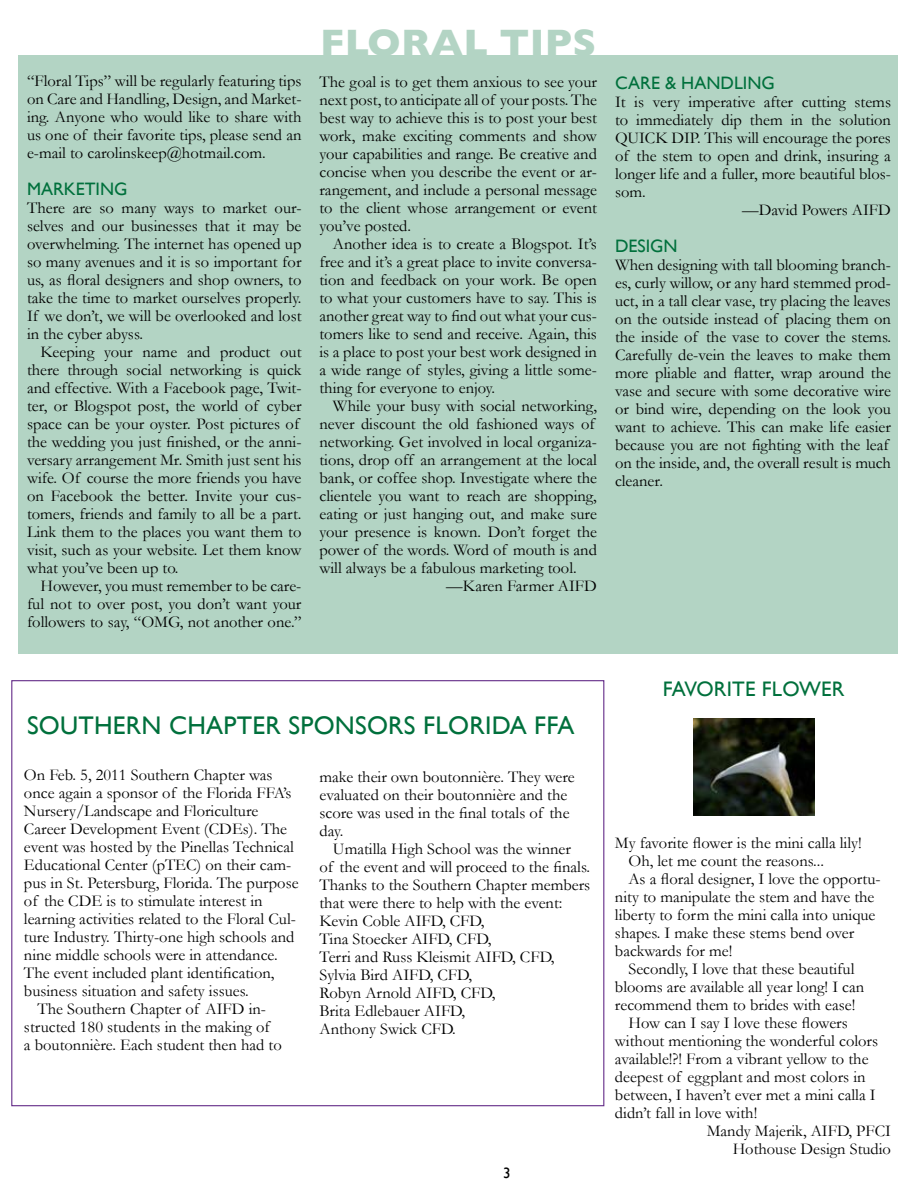
<style>
.page{position:relative;width:918px;height:1188px;background:#fff}
.page>*{position:absolute;margin:0;border:0;box-sizing:border-box;transform-origin:0 0}
.t1{font:700 39px "Gill Sans";letter-spacing:.01em;color:#b3d4c4}
.t2{font:25.5px "Gill Sans";letter-spacing:.01em;color:#00703c}
.t3{font:21px "Gill Sans";letter-spacing:.01em;color:#00703c}
.t4{font:18px "Gill Sans";color:#00703c}
.t5{font:16.5px/18px "Garamond";color:#000;text-align:justify}
.t6{font:15px "Gill Sans";color:#000}
</style>
<div class="page">
<div style="left:18px;top:56px;width:880px;height:598px;background:#b3d4c4"></div>
<img style="left:693px;top:718px;width:121px;height:97px">
<p class="t5" style="left:27px;top:71px;width:276px">“Floral Tips” will be regularly featuring tips on Care and Handling, Design, and Market&shy;ing. Anyone who would like to share with us one of their favorite tips, please send an e-mail to carolinskeep@hotmail.com.</p>
<p class="t4" style="left:27px;top:179px;width:102px">MARKETING</p>
<p class="t5" style="left:27px;top:199px;width:276px">There are so many ways to market our&shy;selves and our businesses that it may be overwhelming. The internet has opened up so many avenues and it is so important for us, as floral designers and shop owners, to take the time to market ourselves properly.<br>If we don’t, we will be overlooked and lost in the cyber abyss.</p>
<p class="t5" style="left:27px;top:343px;width:276px;text-align:left;text-indent:13px">Keeping your name and product out there through social networking is quick and effective. With a Facebook page, Twit&shy;ter, or Blogspot post, the world of cyber space can be your oyster. Post pictures of the wedding you just finished, or the anni&shy;versary arrangement Mr. Smith just sent his wife. Of course the more friends you have on Facebook the better. Invite your cus&shy;tomers, friends and family to all be a part.<br>Link them to the places you want them to visit, such as your website. Let them know what you’ve been up to.</p>
<p class="t5" style="left:27px;top:577px;width:276px;text-indent:13px">However, you must remember to be care&shy;ful not to over post, you don’t want your followers to say, “OMG, not another one.”</p>
<h1 class="t1" style="left:320px;top:20px;width:278px">FLORAL TIPS</h1>
<p class="t5" style="left:319px;top:73px;width:279px">The goal is to get them anxious to see your next post, to anticipate all of your posts. The best way to achieve this is to post your best work, make exciting comments and show your capabilities and range. Be creative and concise when you describe the event or ar&shy;rangement, and include a personal message to the client whose arrangement or event you’ve posted.</p>
<p class="t5" style="left:319px;top:235px;width:279px;text-indent:13px">Another idea is to create a Blogspot. It’s free and it’s a great place to invite conversa&shy;tion and feedback on your work. Be open to what your customers have to say. This is another great way to find out what your cus&shy;tomers like to send and receive. Again, this is a place to post your best work designed in a wide range of styles, giving a little some&shy;thing for everyone to enjoy.</p>
<p class="t5" style="left:333px;top:397px;width:265px">While your busy with social networking,</p>
<p class="t5" style="left:319px;top:415px;width:277px">never discount the old fashioned ways of</p>
<p class="t5" style="left:319px;top:433px;width:279px">networking. Get involved in local organiza-</p>
<p class="t5" style="left:319px;top:451px;width:279px">tions, drop off an arrangement at the local</p>
<p class="t5" style="left:319px;top:469px;width:279px">bank, or coffee shop. Investigate where the</p>
<p class="t5" style="left:319px;top:487px;width:279px">clientele you want to reach are shopping,</p>
<p class="t5" style="left:319px;top:505px;width:279px">eating or just hanging out, and make sure</p>
<p class="t5" style="left:319px;top:523px;width:279px">your presence is known. Don’t forget the</p>
<p class="t5" style="left:319px;top:541px;width:279px">power of the words. Word of mouth is and</p>
<p class="t5" style="left:319px;top:559px;width:259px">will always be a fabulous marketing tool.</p>
<p class="t5" style="left:446px;top:577px;width:152px">—Karen Farmer AIFD</p>
<p class="t4" style="left:615px;top:72px;width:161px">CARE &amp; HANDLING</p>
<p class="t5" style="left:615px;top:92px;width:278px">It is very imperative after cutting stems</p>
<p class="t5" style="left:615px;top:110px;width:277px">to immediately dip them in the solution</p>
<p class="t5" style="left:615px;top:128px;width:277px">QUICK DIP. This will encourage the pores</p>
<p class="t5" style="left:615px;top:146px;width:278px">of the stem to open and drink, insuring a</p>
<p class="t5" style="left:615px;top:164px;width:277px">longer life and a fuller, more beautiful blos-</p>
<p class="t5" style="left:615px;top:182px;width:32px">som.</p>
<p class="t5" style="left:742px;top:200px;width:150px">—David Powers AIFD</p>
<p class="t4" style="left:615px;top:235px;width:64px">DESIGN</p>
<p class="t5" style="left:615px;top:256px;width:278px;text-align:left">When designing with tall blooming branch&shy;es, curly willow, or any hard stemmed prod&shy;uct, in a tall clear vase, try placing the leaves on the outside instead of placing them on the inside of the vase to cover the stems.<br>Carefully de-vein the leaves to make them more pliable and flatter, wrap around the vase and secure with some decorative wire or bind wire, depending on the look you want to achieve. This can make life easier because you are not fighting with the leaf on the inside, and, the overall result is much cleaner.</p>
<h2 class="t2" style="left:27px;top:710px;width:549px">SOUTHERN CHAPTER SPONSORS FLORIDA FFA</h2>
<p class="t5" style="left:24px;top:766px;width:250px">On Feb. 5, 2011 Southern Chapter was</p>
<p class="t5" style="left:24px;top:784px;width:269px">once again a sponsor of the Florida FFA’s</p>
<p class="t5" style="left:24px;top:802px;width:236px">Nursery/Landscape and Floriculture</p>
<p class="t5" style="left:24px;top:820px;width:265px">Career Development Event (CDEs). The</p>
<p class="t5" style="left:24px;top:838px;width:271px">event was hosted by the Pinellas Technical</p>
<p class="t5" style="left:24px;top:856px;width:269px">Educational Center (pTEC) on their cam-</p>
<p class="t5" style="left:24px;top:874px;width:276px">pus in St. Petersburg, Florida. The purpose</p>
<p class="t5" style="left:24px;top:892px;width:240px">of the CDE is to stimulate interest in</p>
<p class="t5" style="left:24px;top:910px;width:273px">learning activities related to the Floral Cul-</p>
<p class="t5" style="left:24px;top:928px;width:272px">ture Industry. Thirty-one high schools and</p>
<p class="t5" style="left:24px;top:946px;width:255px">nine middle schools were in attendance.</p>
<p class="t5" style="left:24px;top:964px;width:252px">The event included plant identification,</p>
<p class="t5" style="left:24px;top:982px;width:226px">business situation and safety issues.</p>
<p class="t5" style="left:37px;top:1000px;width:230px">The Southern Chapter of AIFD in-</p>
<p class="t5" style="left:24px;top:1018px;width:247px">structed 180 students in the making of</p>
<p class="t5" style="left:24px;top:1036px;width:259px">a boutonnière. Each student then had to</p>
<p class="t5" style="left:320px;top:768px;width:257px;text-align:left">make their own boutonnière. They were evaluated on their boutonnière and the score was used in the final totals of the day.</p>
<p class="t5" style="left:320px;top:840px;width:272px;text-align:left;text-indent:13px">Umatilla High School was the winner<br>of the event and will proceed to the finals.<br>Thanks to the Southern Chapter members that were there to help with the event:<br>Kevin Coble AIFD, CFD,<br>Tina Stoecker AIFD, CFD,<br>Terri and Russ Kleismit AIFD, CFD,<br>Sylvia Bird AIFD, CFD,<br>Robyn Arnold AIFD, CFD,<br>Brita Edlebauer AIFD,<br>Anthony Swick CFD.</p>
<p class="t6" style="left:503px;top:1164px;width:9px">3</p>
<p class="t3" style="left:663px;top:676px;width:183px">FAVORITE FLOWER</p>
<p class="t5" style="left:615px;top:834px;width:248px">My favorite flower is the mini calla lily!</p>
<p class="t5" style="left:628px;top:852px;width:197px">Oh, let me count the reasons...</p>
<p class="t5" style="left:628px;top:870px;width:254px">As a floral designer, I love the opportu-</p>
<p class="t5" style="left:615px;top:888px;width:261px">nity to manipulate the stem and have the</p>
<p class="t5" style="left:615px;top:906px;width:262px">liberty to form the mini calla into unique</p>
<p class="t5" style="left:615px;top:924px;width:241px">shapes. I make these stems bend over</p>
<p class="t5" style="left:615px;top:942px;width:119px">backwards for me!</p>
<p class="t5" style="left:628px;top:960px;width:228px">Secondly, I love that these beautiful</p>
<p class="t5" style="left:615px;top:978px;width:251px">blooms are available all year long! I can</p>
<p class="t5" style="left:615px;top:996px;width:242px">recommend them to brides with ease!</p>
<p class="t5" style="left:628px;top:1014px;width:221px">How can I say I love these flowers</p>
<p class="t5" style="left:615px;top:1032px;width:265px">without mentioning the wonderful colors</p>
<p class="t5" style="left:615px;top:1050px;width:255px">available!?! From a vibrant yellow to the</p>
<p class="t5" style="left:615px;top:1068px;width:252px">deepest of eggplant and most colors in</p>
<p class="t5" style="left:615px;top:1086px;width:262px">between, I haven’t ever met a mini calla I</p>
<p class="t5" style="left:615px;top:1104px;width:144px">didn’t fall in love with!</p>
<p class="t5" style="left:707px;top:1122px;width:186px">Mandy Majerik, AIFD, PFCI</p>
<p class="t5" style="left:733px;top:1140px;width:160px">Hothouse Design Studio</p>
</div>
